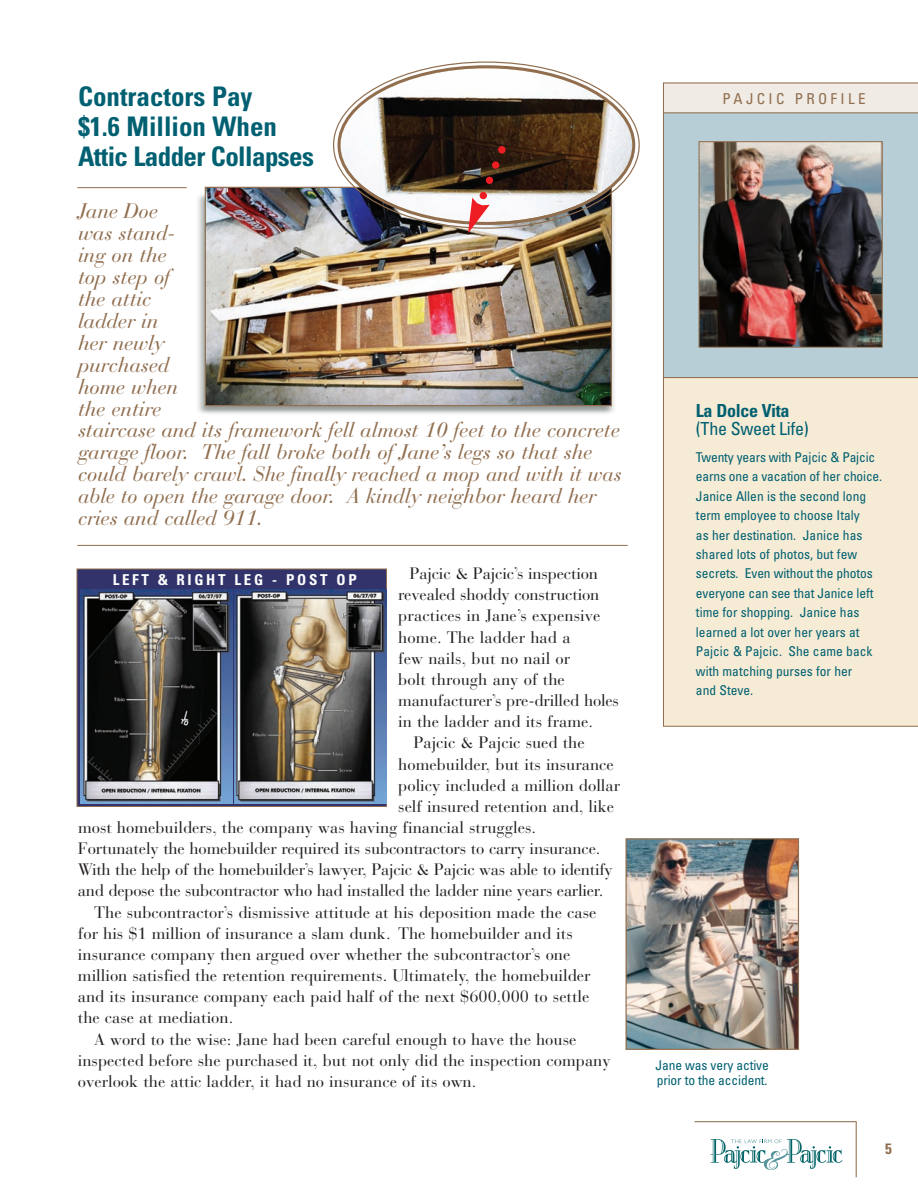
<style>
.page{position:relative;width:918px;height:1188px;background:#fff}
.page>*{position:absolute;margin:0;border:0;box-sizing:border-box;transform-origin:0 0}
.t1{font:700 condensed 27px/30px "Univers";color:#006071}
.t2{font:italic 21px/21.9px "Bauer Bodoni";letter-spacing:-.01em;color:#906e4f}
.t3{font:condensed 18px "Univers";letter-spacing:-.02em;color:#006071}
.t4{font:700 condensed 18px "Univers";letter-spacing:-.02em;color:#006071}
.t5{font:16.5px "Bauer Bodoni";color:#231f20}
.t6{font:700 condensed 15px "Univers";letter-spacing:.175em;color:#fff}
.t7{font:condensed 15px "Univers";letter-spacing:.22em;color:#906e4f}
.t8{font:700 condensed 15px "Univers";color:#906e4f}
.t9{font:condensed 13.5px/19.5px "Univers";color:#006071}
</style>
<div class="page">
<img style="left:198px;top:189px;width:416px;height:225px">
<div style="left:77px;top:569px;width:309px;height:237px;background:#32336a"></div>
<div style="left:77px;top:569px;width:310px;height:238px;border:1px solid #906e4f"></div>
<div style="left:663px;top:82px;width:255px;height:32px;background:#bfab98"></div>
<svg style="left:663px;top:83px;width:255px;height:644px;background:#e6e2d4"></svg>
<hr style="left:664px;top:112px;width:254px;height:1px;background:#906e4f">
<img style="left:701px;top:143px;width:180px;height:203px">
<div style="left:699px;top:141px;width:184px;height:207px;border:1px solid #906e4f"></div>
<img style="left:80px;top:589px;width:152px;height:214px">
<img style="left:627px;top:840px;width:170px;height:208px">
<div style="left:625px;top:838px;width:174px;height:212px;border:1px solid #906e4f"></div>
<img style="left:234px;top:589px;width:152px;height:214px">
<svg style="left:711px;top:1139px;width:131px;height:31px"></svg>
<hr style="left:856px;top:1122px;width:1px;height:55px;background:#906e4f">
<hr style="left:694px;top:1121px;width:162px;height:1px;background:#906e4f">
<hr style="left:77px;top:545px;width:551px;height:1px;background:#906e4f">
<hr style="left:77px;top:187px;width:110px;height:1px;background:#906e4f">
<img style="left:207px;top:189px;width:403px;height:215px">
<div style="left:205px;top:187px;width:407px;height:219px;border:1px solid #906e4f"></div>
<img style="left:333px;top:62px;width:307px;height:167px">
<svg style="left:467px;top:146px;width:42px;height:87px"></svg>
<h1 class="t1" style="left:78px;top:84px;width:238px">Contractors Pay<br>$1.6 Million When<br>Attic Ladder Collapses</h1>
<p class="t2" style="left:78px;top:203px;width:545px">Jane Doe<br>was stand-<br>ing on the<br>top step of<br>the attic<br>ladder in<br>her newly<br>purchased<br>home when<br>the entire<br>staircase and its framework fell almost 10 feet to the concrete garage floor. The fall broke both of Jane’s legs so that she could barely crawl. She finally reached a mop and with it was able to open the garage door. A kindly neighbor heard her cries and called 911.</p>
<p class="t5" style="left:409px;top:568px;width:190px">Pajcic &amp; Pajcic’s inspection</p>
<p class="t5" style="left:398px;top:589px;width:203px">revealed shoddy construction</p>
<p class="t5" style="left:398px;top:610px;width:204px">practices in Jane’s expensive</p>
<p class="t5" style="left:398px;top:631px;width:174px">home. The ladder had a</p>
<p class="t5" style="left:398px;top:652px;width:174px">few nails, but no nail or</p>
<p class="t5" style="left:398px;top:673px;width:168px">bolt through any of the</p>
<p class="t5" style="left:398px;top:694px;width:222px">manufacturer’s pre-drilled holes</p>
<p class="t5" style="left:398px;top:716px;width:196px">in the ladder and its frame.</p>
<p class="t5" style="left:413px;top:737px;width:173px">Pajcic &amp; Pajcic sued the</p>
<p class="t5" style="left:398px;top:758px;width:217px">homebuilder, but its insurance</p>
<p class="t5" style="left:398px;top:779px;width:223px">policy included a million dollar</p>
<p class="t5" style="left:398px;top:800px;width:218px">self insured retention and, like</p>
<p class="t5" style="left:78px;top:821px;width:460px">most homebuilders, the company was having financial struggles.</p>
<p class="t5" style="left:78px;top:843px;width:524px">Fortunately the homebuilder required its subcontractors to carry insurance.</p>
<p class="t5" style="left:78px;top:864px;width:536px">With the help of the homebuilder’s lawyer, Pajcic &amp; Pajcic was able to identify</p>
<p class="t5" style="left:78px;top:885px;width:527px">and depose the subcontractor who had installed the ladder nine years earlier.</p>
<p class="t5" style="left:94px;top:906px;width:504px">The subcontractor’s dismissive attitude at his deposition made the case</p>
<p class="t5" style="left:78px;top:927px;width:496px">for his $1 million of insurance a slam dunk. The homebuilder and its</p>
<p class="t5" style="left:78px;top:948px;width:494px">insurance company then argued over whether the subcontractor’s one</p>
<p class="t5" style="left:78px;top:969px;width:514px">million satisfied the retention requirements. Ultimately, the homebuilder</p>
<p class="t5" style="left:78px;top:991px;width:513px">and its insurance company each paid half of the next $600,000 to settle</p>
<p class="t5" style="left:78px;top:1012px;width:157px">the case at mediation.</p>
<p class="t5" style="left:94px;top:1033px;width:484px">A word to the wise: Jane had been careful enough to have the house</p>
<p class="t5" style="left:78px;top:1054px;width:534px">inspected before she purchased it, but not only did the inspection company</p>
<p class="t5" style="left:78px;top:1075px;width:400px">overlook the attic ladder, it had no insurance of its own.</p>
<p class="t6" style="left:113px;top:574px;width:245px">LEFT &amp; RIGHT LEG - POST OP</p>
<p class="t7" style="left:723px;top:93px;width:144px">PAJCIC PROFILE</p>
<p class="t4" style="left:696px;top:404px;width:95px">La Dolce Vita</p>
<p class="t3" style="left:696px;top:422px;width:114px">(The Sweet Life)</p>
<p class="t9" style="left:696px;top:448px;width:188px">Twenty years with Pajcic &amp; Pajcic earns one a vacation of her choice.<br>Janice Allen is the second long term employee to choose Italy<br>as her destination. Janice has shared lots of photos, but few secrets. Even without the photos everyone can see that Janice left time for shopping. Janice has learned a lot over her years at<br>Pajcic &amp; Pajcic. She came back with matching purses for her<br>and Steve.</p>
<p class="t9" style="left:656px;top:1059px;width:115px;line-height:15px">Jane was very active prior to the accident.</p>
<p class="t8" style="left:885px;top:1143px;width:8px">5</p>
</div>
